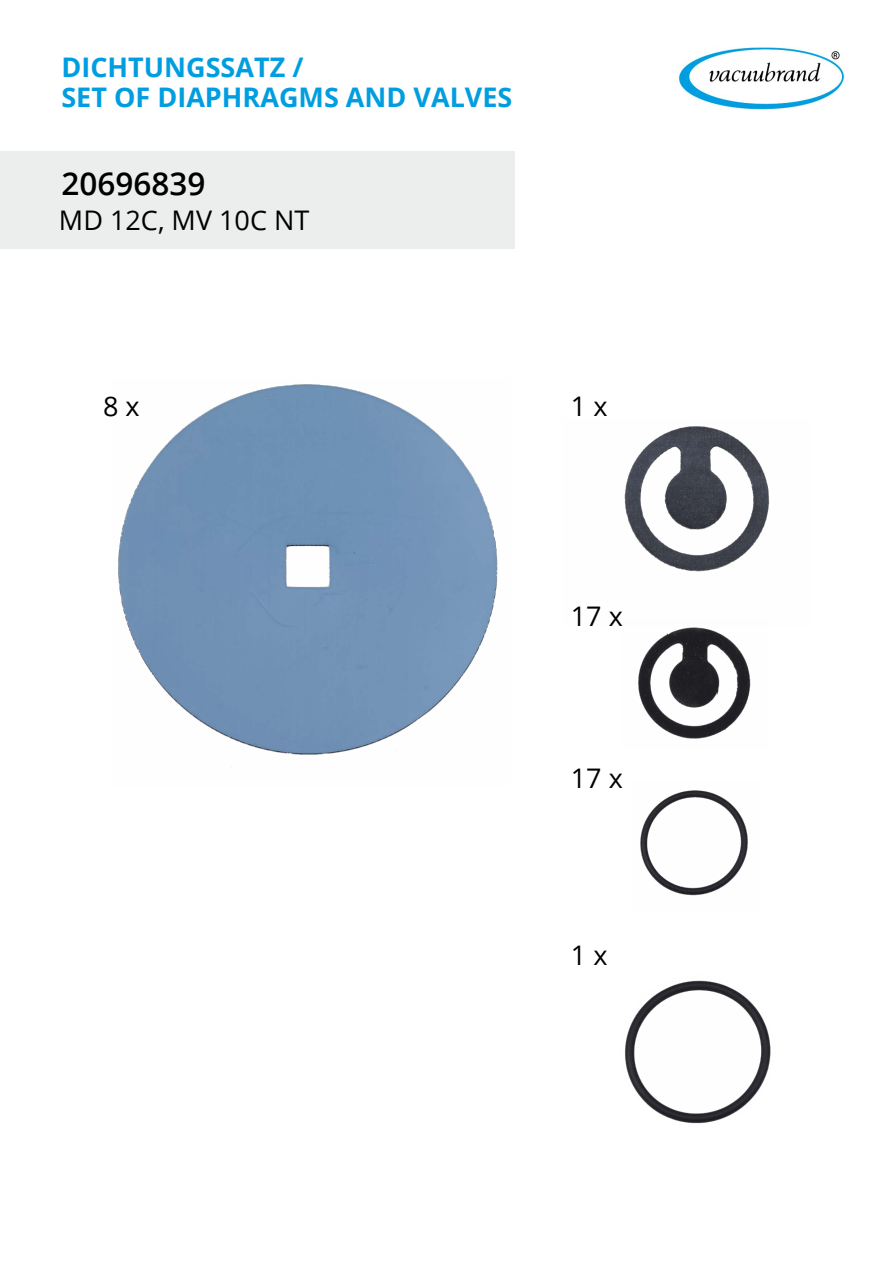
<style>
.page{position:relative;width:893px;height:1263px;background:#fff}
.page>*{position:absolute;margin:0;border:0;box-sizing:border-box;transform-origin:0 0}
.t1{font:600 31.5px "Open Sans";color:#000}
.t2{font:700 27px/30px "Open Sans";color:#009ee0}
.t3{font:27px "Open Sans";color:#000}
</style>
<div class="page">
<img style="left:679px;top:48px;width:166px;height:61px">
<div style="left:0;top:151px;width:514px;height:98px;background:#eceded"></div>
<img style="left:638px;top:627px;width:113px;height:112px">
<img style="left:640px;top:790px;width:108px;height:106px">
<img style="left:118px;top:384px;width:380px;height:384px">
<img style="left:624px;top:426px;width:145px;height:146px">
<img style="left:625px;top:980px;width:146px;height:144px">
<p class="t2" style="left:61px;top:52px;width:453px">DICHTUNGSSATZ /<br>SET OF DIAPHRAGMS AND VALVES</p>
<p class="t1" style="left:61px;top:162px;width:145px">20696839</p>
<p class="t3" style="left:59px;top:201px;width:252px">MD 12C, MV 10C NT</p>
<p class="t3" style="left:103px;top:388px;width:38px">8 x</p>
<p class="t3" style="left:571px;top:388px;width:38px">1 x</p>
<p class="t3" style="left:571px;top:598px;width:54px">17 x</p>
<p class="t3" style="left:571px;top:759px;width:54px">17 x</p>
<p class="t3" style="left:571px;top:937px;width:38px">1 x</p>
</div>
